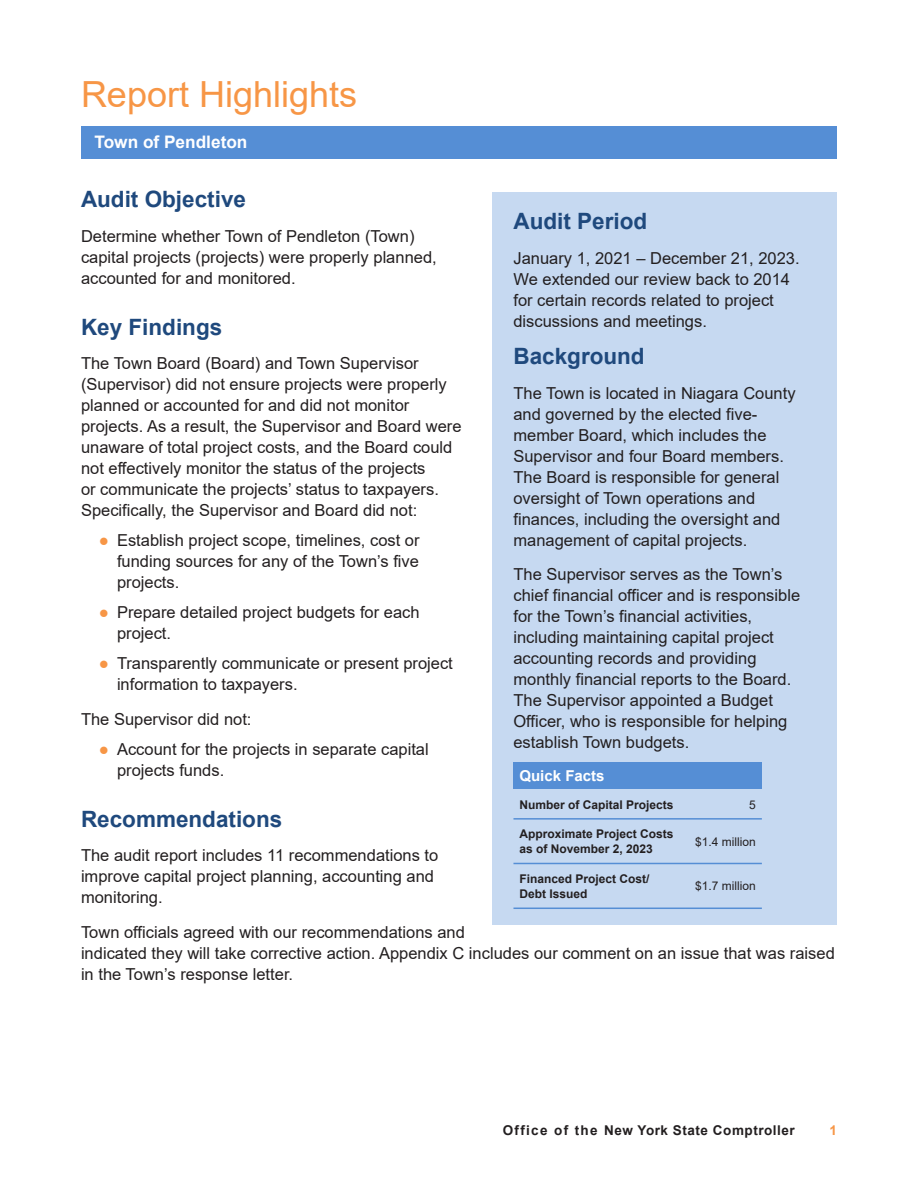
<style>
.page{position:relative;width:918px;height:1188px;background:#fff}
.page>*{position:absolute;margin:0;border:0;box-sizing:border-box;transform-origin:0 0}
.Section_Heads{font:36px "Arial";color:#f79646}
._2_Subheads{font:700 22.5px "Arial";color:#1f497d}
.Body_Text{font:700 22.5px "Arial";color:#1f497d}
.t1{font:700 17.25px "Arial";color:#fff}
.Body_Text-2{font:16.5px/21px "Arial";color:#231f20}
.Footnotes{font:700 15px "Arial";color:#fff}
.t2{font:700 13.5px "Arial";letter-spacing:.04em;color:#231f20}
.t3{font:700 13.5px "Arial";color:#f79646}
.Footnotes-2{font:700 12px/15px "Arial";color:#231f20}
.Footnotes-3{font:12px "Arial";color:#231f20}
.s1{color:#f79646}
</style>
<div class="page">
<hr style="left:81px;top:126px;width:756px;height:3px;background:#558ed5">
<div style="left:492px;top:192px;width:345px;height:732px;background:#c6d9f1"></div>
<div style="left:81px;top:128px;width:756px;height:31px;background:#558ed5"></div>
<div style="left:513px;top:762px;width:249px;height:27px;background:#558ed5"></div>
<hr style="left:513px;top:818px;width:172px;height:2px;background:#558ed5">
<hr style="left:685px;top:818px;width:77px;height:2px;background:#558ed5">
<hr style="left:513px;top:863px;width:172px;height:1px;background:#558ed5">
<hr style="left:685px;top:863px;width:77px;height:1px;background:#558ed5">
<hr style="left:513px;top:908px;width:172px;height:1px;background:#558ed5">
<hr style="left:685px;top:908px;width:77px;height:1px;background:#558ed5">
<p class="Section_Heads" style="left:81px;top:70px;width:278px">Report Highlights</p>
<p class="t1" style="left:94px;top:129px;width:155px">Town of Pendleton</p>
<p class="_2_Subheads" style="left:81px;top:184px;width:167px">Audit Objective</p>
<p class="Body_Text-2" style="left:81px;top:226px;width:357px">Determine whether Town of Pendleton (Town) capital projects (projects) were properly planned, accounted for and monitored.</p>
<p class="_2_Subheads" style="left:81px;top:311px;width:143px">Key Findings</p>
<p class="Body_Text-2" style="left:81px;top:353px;width:382px">The Town Board (Board) and Town Supervisor (Supervisor) did not ensure projects were properly planned or accounted for and did not monitor projects. As a result, the Supervisor and Board were unaware of total project costs, and the Board could not effectively monitor the status of the projects<br>or communicate the projects’ status to taxpayers.<br>Specifically, the Supervisor and Board did not:</p>
<p class="Body_Text-2" style="left:117px;top:530px;width:304px;text-align:justify;text-indent:-18px"><span class="s1">●</span> Establish project scope, timelines, cost or funding sources for any of the Town’s five projects.</p>
<p class="Body_Text-2" style="left:117px;top:602px;width:304px;text-indent:-18px"><span class="s1">●</span> Prepare detailed project budgets for each project.</p>
<p class="Body_Text-2" style="left:117px;top:653px;width:337px;text-indent:-18px"><span class="s1">●</span> Transparently communicate or present project information to taxpayers.</p>
<p class="Body_Text-2" style="left:81px;top:709px;width:172px">The Supervisor did not:</p>
<p class="Body_Text-2" style="left:117px;top:739px;width:313px;text-indent:-18px"><span class="s1">●</span> Account for the projects in separate capital projects funds.</p>
<p class="_2_Subheads" style="left:81px;top:803px;width:203px">Recommendations</p>
<p class="Body_Text-2" style="left:81px;top:845px;width:359px">The audit report includes 11 recommendations to improve capital project planning, accounting and monitoring.</p>
<p class="Body_Text-2" style="left:81px;top:922px;width:755px">Town officials agreed with our recommendations and<br>indicated they will take corrective action. Appendix C includes our comment on an issue that was raised in the Town’s response letter.</p>
<p class="_2_Subheads" style="left:513px;top:206px;width:135px">Audit Period</p>
<p class="Body_Text-2" style="left:513px;top:247px;width:285px">January 1, 2021 – December 21, 2023.<br>We extended our review back to 2014 for certain records related to project discussions and meetings.</p>
<p class="Body_Text" style="left:513px;top:341px;width:133px">Background</p>
<p class="Body_Text-2" style="left:513px;top:382px;width:284px">The Town is located in Niagara County and governed by the elected five&shy;member Board, which includes the Supervisor and four Board members.<br>The Board is responsible for general oversight of Town operations and finances, including the oversight and management of capital projects.</p>
<p class="Body_Text-2" style="left:513px;top:564px;width:288px">The Supervisor serves as the Town’s chief financial officer and is responsible for the Town’s financial activities, including maintaining capital project accounting records and providing monthly financial reports to the Board.<br>The Supervisor appointed a Budget Officer, who is responsible for helping establish Town budgets.</p>
<p class="Footnotes" style="left:519px;top:766px;width:87px">Quick Facts</p>
<p class="Footnotes-2" style="left:519px;top:797px;width:156px">Number of Capital Projects</p>
<p class="Footnotes-3" style="left:749px;top:796px;width:8px">5</p>
<p class="Footnotes-2" style="left:519px;top:826px;width:156px">Approximate Project Costs as of November 2, 2023</p>
<p class="Footnotes-3" style="left:695px;top:833px;width:62px">$1.4 million</p>
<p class="Footnotes-2" style="left:519px;top:871px;width:132px">Financed Project Cost/<br>Debt Issued</p>
<p class="Footnotes-3" style="left:695px;top:878px;width:62px">$1.7 million</p>
<p class="t2" style="left:503px;top:1121px;width:294px">Office of the New York State Comptroller</p>
<p class="t3" style="left:829px;top:1121px;width:9px">1</p>
</div>
